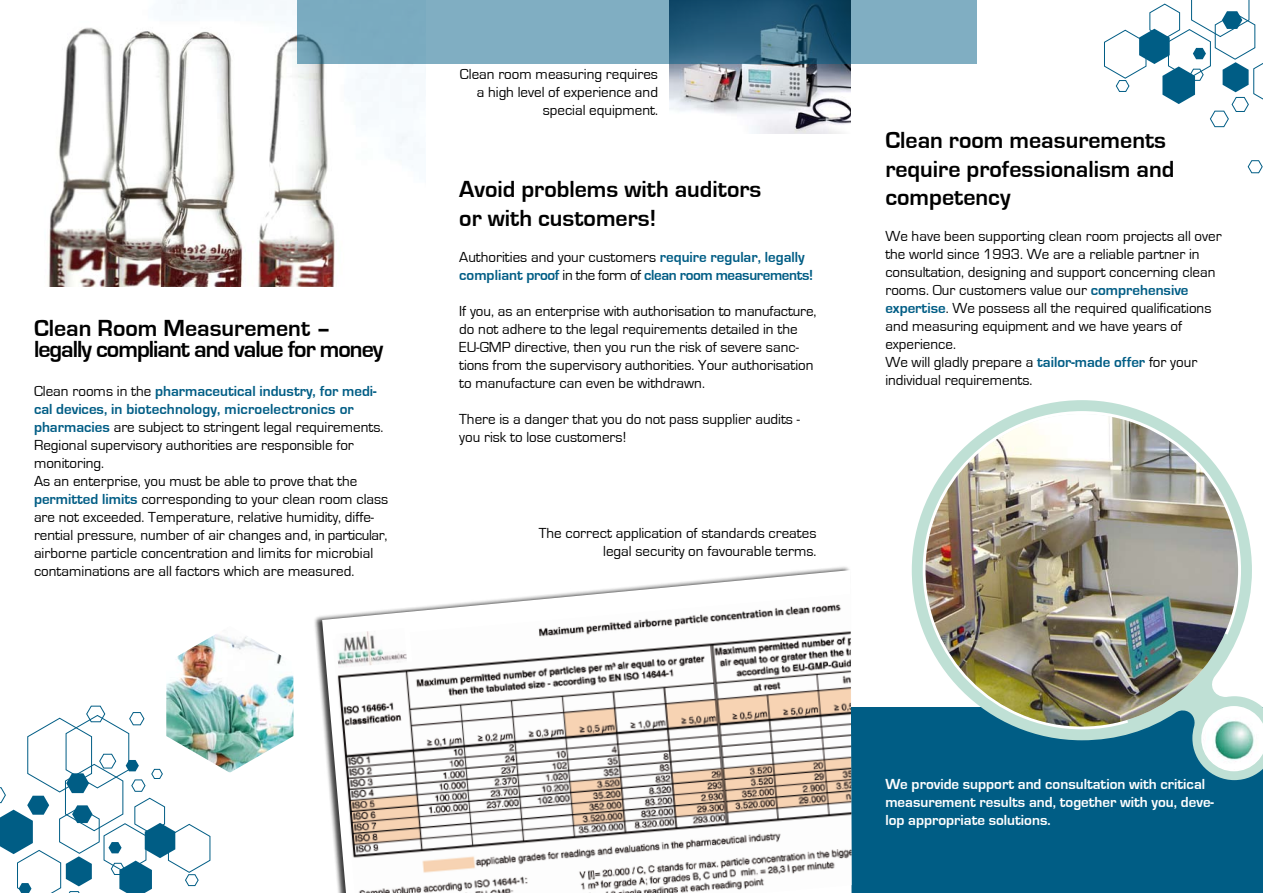
<style>
.page{position:relative;width:1263px;height:893px;background:#fff}
.page>*{position:absolute;margin:0;border:0;box-sizing:border-box;transform-origin:0 0}
.t1{font:700 24px/28.8px "Eurostile";color:#000}
.t2{font:700 24px/21px "Eurostile";letter-spacing:-.04em;color:#000}
.t3{font:15px/18px "Eurostile";color:#000}
.t4{font:700 15px/18px "Eurostile";color:#fff}
.t5{font:700 15px/18px "Eurostile";letter-spacing:-.025em;color:#005d85}
.s1{font-weight:700;color:#005d85}
.s2{font-weight:400;color:#000}
</style>
<div class="page">
<img style="left:670px;top:64px;width:180px;height:69px">
<svg style="left:1247px;top:160px;width:16px;height:13px"></svg>
<svg style="left:1104px;top:0;width:159px;height:127px"></svg>
<svg style="left:0;top:705px;width:231px;height:188px"></svg>
<img style="left:166px;top:634px;width:127px;height:138px">
<img style="left:48px;top:0;width:377px;height:286px">
<svg style="left:298px;top:0;width:679px;height:64px;background:#6797ae"></svg>
<div style="left:851px;top:707px;width:412px;height:186px;background:#005d85"></div>
<svg style="left:912px;top:400px;width:349px;height:380px"></svg>
<svg style="left:923px;top:411px;width:318px;height:318px"></svg>
<img style="left:925px;top:414px;width:313px;height:313px;border-radius:156px">
<svg style="left:1201px;top:706px;width:62px;height:65px;background:#cce5de"></svg>
<div style="left:313px;top:565px;width:539px;height:328px;background:#000;opacity:.75"></div>
<svg style="left:322px;top:570px;width:529px;height:323px"></svg>
<img style="left:333px;top:594px;width:518px;height:299px">
<svg style="left:335px;top:626px;width:77px;height:42px"></svg>
<img style="left:335px;top:628px;width:72px;height:40px">
<h1 class="t2" style="left:34px;top:318px;width:351px">Clean Room Measurement – legally compliant and value for money</h1>
<p class="t3" style="left:34px;top:383px;width:356px">Clean rooms in the <span class="s1">pharmaceutical industry, for medi&shy;cal devices, in biotechnology, microelectronics or pharmacies</span> are subject to stringent legal requirements.<br>Regional supervisory authorities are responsible for monitoring.<br>As an enterprise, you must be able to prove that the <span class="s1">permitted limits</span> corresponding to your clean room class are not exceeded. Temperature, relative humidity, diffe&shy;rential pressure, number of air changes and, in particular, airborne particle concentration and limits for microbial contaminations are all factors which are measured.</p>
<p class="t3" style="left:460px;top:66px;width:200px;text-align:right">Clean room measuring requires a high level of experience and special equipment.</p>
<h1 class="t1" style="left:459px;top:175px;width:304px">Avoid problems with auditors or with customers!</h1>
<p class="t5" style="left:459px;top:248px;width:355px"><span class="s2">Authorities and your customers</span> require regular, legally compliant proof <span class="s2">in the form of</span> clean room measurements!</p>
<p class="t3" style="left:459px;top:302px;width:359px">If you, as an enterprise with authorisation to manufacture, do not adhere to the legal requirements detailed in the EU-GMP directive, then you run the risk of severe sanc&shy;tions from the supervisory authorities. Your authorisation to manufacture can even be withdrawn.</p>
<p class="t3" style="left:459px;top:410px;width:342px">There is a danger that you do not pass supplier audits - you risk to lose customers!</p>
<p class="t3" style="left:539px;top:524px;width:279px;text-align:right">The correct application of standards creates legal security on favourable terms.</p>
<h1 class="t1" style="left:885px;top:126px;width:290px">Clean room measurements require professionalism and competency</h1>
<p class="t3" style="left:885px;top:228px;width:338px">We have been supporting clean room projects all over the world since 1993. We are a reliable partner in consultation, designing and support concerning clean rooms. Our customers value our <span class="s1">comprehensive expertise</span>. We possess all the required qualifications and measuring equipment and we have years of experience.<br>We will gladly prepare a <span class="s1">tailor-made offer</span> for your individual requirements.</p>
<p class="t4" style="left:885px;top:775px;width:330px">We provide support and consultation with critical measurement results and, together with you, deve&shy;lop appropriate solutions.</p>
</div>
